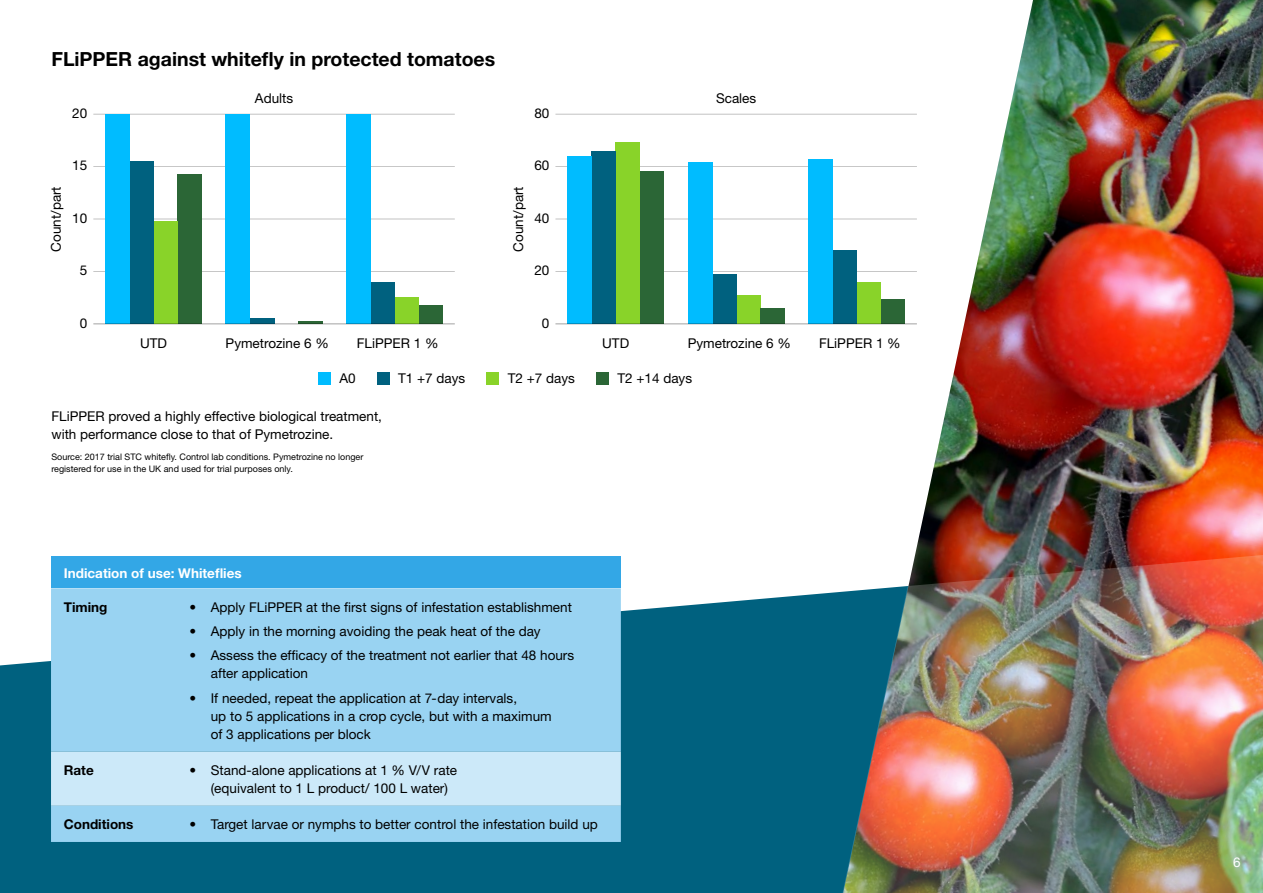
<style>
.page{position:relative;width:1263px;height:893px;background:#fff}
.page>*{position:absolute;margin:0;border:0;box-sizing:border-box;transform-origin:0 0}
.t1{font:700 19.5px "Helvetica Neue";color:#000}
.t2{font:13.5px/18px "Helvetica Neue";color:#000}
.t3{font:700 13.5px "Helvetica Neue";color:#fff}
.t4{font:700 13.5px "Helvetica Neue";color:#000}
.t5{font:13.5px "Helvetica Neue";color:#fff}
.t6{font:9px/12px "Helvetica Neue";color:#000}
</style>
<div class="page">
<div style="left:0;top:594px;width:811px;height:299px;background:#00617f"></div>
<img style="left:843px;top:0;width:420px;height:554px">
<img style="left:811px;top:554px;width:452px;height:339px">
<hr style="left:93px;top:271px;width:362px;height:1px;background:#000">
<hr style="left:93px;top:219px;width:362px;height:1px;background:#000">
<hr style="left:93px;top:166px;width:362px;height:1px;background:#000">
<hr style="left:93px;top:114px;width:362px;height:1px;background:#000">
<hr style="left:555px;top:271px;width:362px;height:1px;background:#000">
<hr style="left:555px;top:219px;width:362px;height:1px;background:#000">
<hr style="left:555px;top:166px;width:362px;height:1px;background:#000">
<hr style="left:555px;top:114px;width:362px;height:1px;background:#000">
<div style="left:178px;top:174px;width:24px;height:150px;background:#2b6636"></div>
<div style="left:154px;top:222px;width:24px;height:102px;background:#89d329"></div>
<div style="left:129px;top:161px;width:25px;height:163px;background:#00617f"></div>
<div style="left:105px;top:114px;width:24px;height:210px;background:#00bcff"></div>
<div style="left:419px;top:305px;width:24px;height:19px;background:#2b6636"></div>
<div style="left:395px;top:298px;width:24px;height:26px;background:#89d329"></div>
<div style="left:370px;top:282px;width:25px;height:42px;background:#00617f"></div>
<div style="left:346px;top:114px;width:24px;height:210px;background:#00bcff"></div>
<div style="left:640px;top:171px;width:24px;height:153px;background:#2b6636"></div>
<div style="left:616px;top:142px;width:24px;height:182px;background:#89d329"></div>
<div style="left:592px;top:151px;width:24px;height:173px;background:#00617f"></div>
<div style="left:567px;top:157px;width:25px;height:167px;background:#00bcff"></div>
<div style="left:881px;top:300px;width:24px;height:24px;background:#2b6636"></div>
<div style="left:857px;top:282px;width:24px;height:42px;background:#89d329"></div>
<div style="left:832px;top:250px;width:25px;height:74px;background:#00617f"></div>
<div style="left:808px;top:159px;width:24px;height:165px;background:#00bcff"></div>
<div style="left:226px;top:114px;width:24px;height:210px;background:#00bcff"></div>
<hr style="left:298px;top:321px;width:24px;height:3px;background:#2b6636">
<div style="left:250px;top:319px;width:24px;height:5px;background:#00617f"></div>
<div style="left:736px;top:295px;width:24px;height:29px;background:#89d329"></div>
<div style="left:712px;top:274px;width:24px;height:50px;background:#00617f"></div>
<div style="left:688px;top:162px;width:24px;height:162px;background:#00bcff"></div>
<div style="left:760px;top:308px;width:24px;height:16px;background:#2b6636"></div>
<hr style="left:93px;top:323px;width:362px;height:2px;background:#000">
<hr style="left:555px;top:323px;width:362px;height:2px;background:#000">
<div style="left:318px;top:372px;width:13px;height:13px;background:#00bcff"></div>
<div style="left:377px;top:372px;width:13px;height:13px;background:#00617f"></div>
<div style="left:487px;top:372px;width:12px;height:13px;background:#89d329"></div>
<div style="left:596px;top:372px;width:13px;height:13px;background:#2b6636"></div>
<div style="left:51px;top:556px;width:570px;height:32px;background:#33a7e6"></div>
<div style="left:51px;top:588px;width:570px;height:254px;background:#99d3f2"></div>
<div style="left:51px;top:752px;width:570px;height:54px;background:#cce9f9"></div>
<h1 class="t1" style="left:51px;top:47px;width:445px">FLiPPER against whitefly in protected tomatoes</h1>
<p class="t2" style="left:255px;top:89px;width:40px">Adults</p>
<p class="t2" style="left:716px;top:89px;width:42px">Scales</p>
<p class="t2" style="left:72px;top:104px;width:17px">20</p>
<p class="t2" style="left:534px;top:104px;width:17px">80</p>
<p class="t2" style="left:72px;top:156px;width:17px">15</p>
<p class="t2" style="left:534px;top:156px;width:17px">60</p>
<p class="t2" style="left:47px;top:252px;width:67px;rotate:-90deg">Count/part</p>
<p class="t2" style="left:509px;top:252px;width:67px;rotate:-90deg">Count/part</p>
<p class="t2" style="left:72px;top:209px;width:17px">10</p>
<p class="t2" style="left:534px;top:209px;width:17px">40</p>
<p class="t2" style="left:80px;top:261px;width:9px">5</p>
<p class="t2" style="left:534px;top:261px;width:17px">20</p>
<p class="t2" style="left:80px;top:314px;width:9px">0</p>
<p class="t2" style="left:542px;top:314px;width:9px">0</p>
<p class="t2" style="left:140px;top:334px;width:28px">UTD</p>
<p class="t2" style="left:226px;top:334px;width:105px">Pymetrozine 6 %</p>
<p class="t2" style="left:357px;top:334px;width:83px">FLiPPER 1 %</p>
<p class="t2" style="left:602px;top:334px;width:28px">UTD</p>
<p class="t2" style="left:688px;top:334px;width:105px">Pymetrozine 6 %</p>
<p class="t2" style="left:339px;top:369px;width:18px">A0</p>
<p class="t2" style="left:398px;top:369px;width:69px">T1 +7 days</p>
<p class="t2" style="left:508px;top:369px;width:69px">T2 +7 days</p>
<p class="t2" style="left:617px;top:369px;width:76px">T2 +14 days</p>
<p class="t2" style="left:51px;top:407px;width:332px">FLiPPER proved a highly effective biological treatment, with performance close to that of Pymetrozine.</p>
<p class="t6" style="left:51px;top:450px;width:313px">Source: 2017 trial STC whitefly. Control lab conditions. Pymetrozine no longer registered for use in the UK and used for trial purposes only.</p>
<p class="t2" style="left:819px;top:334px;width:83px">FLiPPER 1 %</p>
<p class="t3" style="left:64px;top:564px;width:179px">Indication of use: Whiteflies</p>
<p class="t4" style="left:64px;top:598px;width:45px">Timing</p>
<p class="t2" style="left:190px;top:598px;width:384px">• Apply FLiPPER at the first signs of infestation establishment</p>
<p class="t2" style="left:190px;top:622px;width:353px">• Apply in the morning avoiding the peak heat of the day</p>
<p class="t2" style="left:211px;top:646px;width:365px;text-indent:-21px">• Assess the efficacy of the treatment not earlier that 48 hours after application</p>
<p class="t2" style="left:211px;top:689px;width:342px;text-indent:-21px">• If needed, repeat the application at 7-day intervals,<br>up to 5 applications in a crop cycle, but with a maximum of 3 applications per block</p>
<p class="t4" style="left:64px;top:762px;width:31px">Rate</p>
<p class="t2" style="left:211px;top:761px;width:248px;text-indent:-21px">• Stand-alone applications at 1 % V/V rate (equivalent to 1 L product/ 100 L water)</p>
<p class="t4" style="left:64px;top:816px;width:71px">Conditions</p>
<p class="t2" style="left:190px;top:815px;width:410px">• Target larvae or nymphs to better control the infestation build up</p>
<p class="t5" style="left:1233px;top:855px;width:9px">6</p>
</div>
